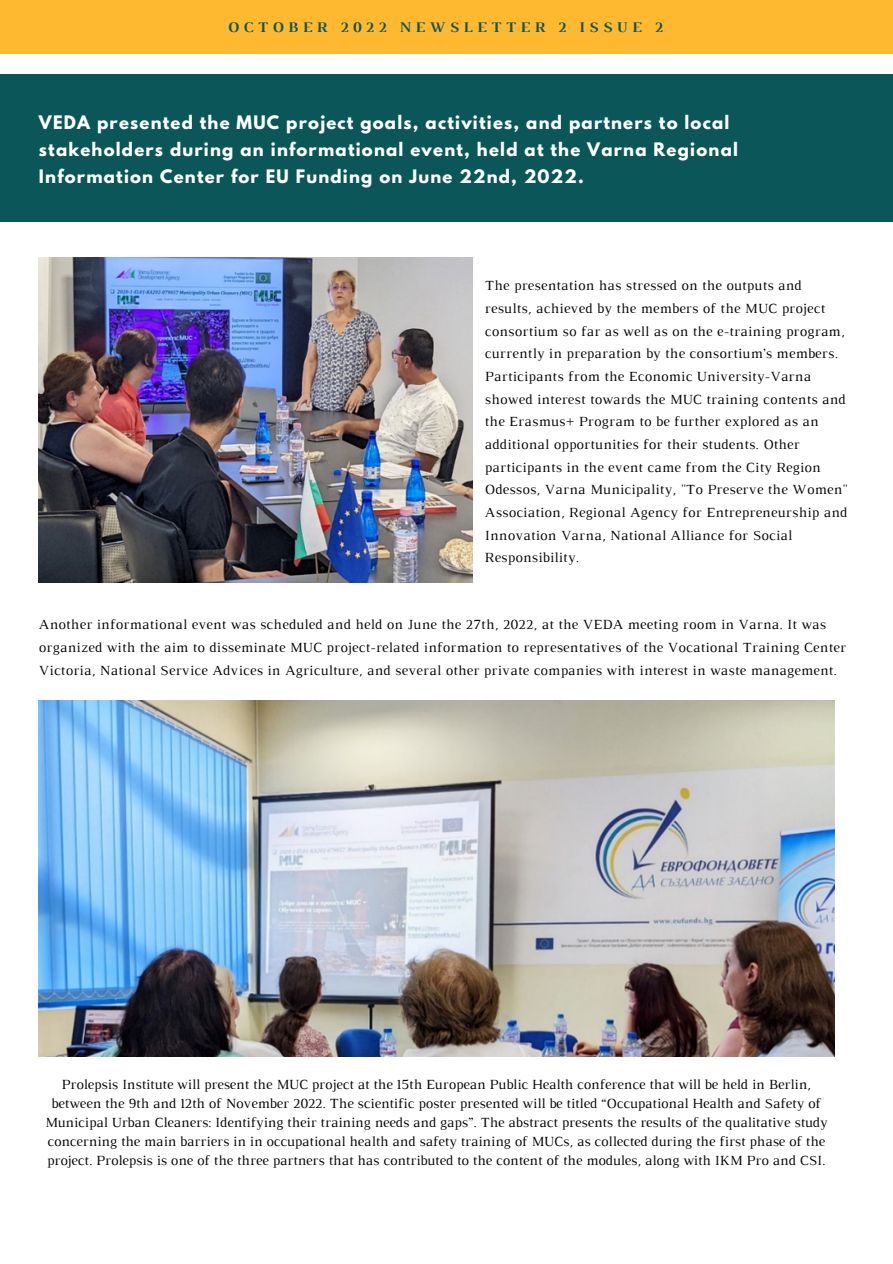
<style>
.page{position:relative;width:893px;height:1264px;background:#fff}
.page>*{position:absolute;margin:0;border:0;box-sizing:border-box;transform-origin:0 0}
.t1{font:700 16.5px/27px "League Spartan";letter-spacing:.075em;color:#fff}
.t2{font:700 15px "Luthier";letter-spacing:.3em;color:#0b5659}
.t3{font:14.25px/22.6px "Luthier";letter-spacing:.02em;color:#000}
.t4{font:14.25px/19px "Luthier";color:#000;text-align:center}
</style>
<div class="page">
<div style="left:0;top:0;width:892px;height:54px;background:#ffb930"></div>
<img style="left:39px;top:700px;width:795px;height:356px">
<img style="left:39px;top:257px;width:433px;height:325px">
<div style="left:0;top:74px;width:892px;height:147px;background:#0b5659"></div>
<p class="t2" style="left:227px;top:22px;width:436px">OCTOBER 2022 NEWSLETTER 2 ISSUE 2</p>
<p class="t1" style="left:39px;top:111px;width:700px">VEDA presented the MUC project goals, activities, and partners to local stakeholders during an informational event, held at the Varna Regional<br>Information Center for EU Funding on June 22nd, 2022.</p>
<p class="t3" style="left:485px;top:275px;width:364px">The presentation has stressed on the outputs and results, achieved by the members of the MUC project consortium so far as well as on the e-training program, currently in preparation by the consortium’s members.<br>Participants from the Economic University-Varna showed interest towards the MUC training contents and the Erasmus+ Program to be further explored as an additional opportunities for their students. Other participants in the event came from the City Region Odessos, Varna Municipality, "To Preserve the Women" Association, Regional Agency for Entrepreneurship and Innovation Varna, National Alliance for Social Responsibility.</p>
<p class="t3" style="left:39px;top:614px;width:808px">Another informational event was scheduled and held on June the 27th, 2022, at the VEDA meeting room in Varna. It was organized with the aim to disseminate MUC project-related information to representatives of the Vocational Training Center<br>Victoria, National Service Advices in Agriculture, and several other private companies with interest in waste management.</p>
<p class="t4" style="left:45px;top:1075px;width:784px">Prolepsis Institute will present the MUC project at the 15th European Public Health conference that will be held in Berlin, between the 9th and 12th of November 2022. The scientific poster presented will be titled “Occupational Health and Safety of Municipal Urban Cleaners: Identifying their training needs and gaps”. The abstract presents the results of the qualitative study concerning the main barriers in in occupational health and safety training of MUCs, as collected during the first phase of the project. Prolepsis is one of the three partners that has contributed to the content of the modules, along with IKM Pro and CSI.</p>
</div>
